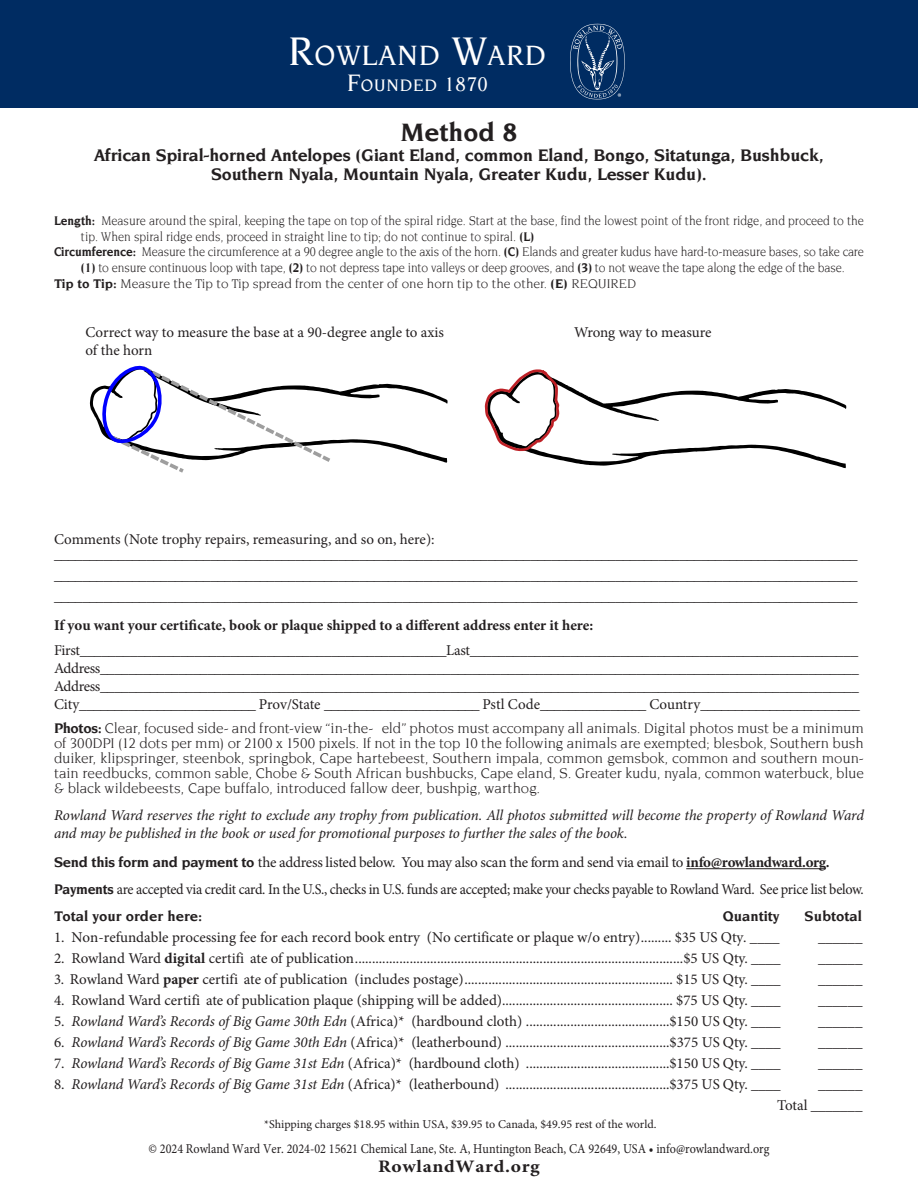
<style>
.page{position:relative;width:918px;height:1188px;background:#fff}
.page>*{position:absolute;margin:0;border:0;box-sizing:border-box;transform-origin:0 0}
.t1{font:500 30px "Novarese";letter-spacing:.03em;color:#fff}
.t2{font:700 27px "Novarese";color:#231f20}
.t3{font:700 18px "Novarese";letter-spacing:-.01em;color:#231f20}
.t4{font:500 17.85px "Novarese";letter-spacing:.045em;color:#fff}
.t5{font:700 17.55px "Minion Pro";letter-spacing:.035em;color:#231f20;scale:1.11 1}
.t6{font:15px/21px "Minion Pro";letter-spacing:-.005em;color:#231f20}
.t7{font:15px/15px "Novarese";letter-spacing:-.005em;color:#231f20;text-align:justify}
.t8{font:15px "Minion Pro";letter-spacing:-.025em;color:#231f20}
.t9{font:italic 15px/18px "Minion Pro";letter-spacing:-.01em;color:#231f20}
.t10{font:15px "Minion Pro";letter-spacing:-.025em;color:#231f20;scale:.95 1}
.t11{font:700 15px "Minion Pro";letter-spacing:-.005em;color:#231f20}
.t12{font:700 15px "Novarese";color:#231f20}
.t13{font:13.5px/15.8px "Novarese";color:#231f20;scale:.9 1}
.t14{font:13.5px "Minion Pro";color:#231f20;scale:.9 1}
.t15{font:13.5px "Novarese";color:#231f20}
.t16{font:12px "Minion Pro";color:#231f20}
.s1{font-size:42.9px}
.s2{font-size:25.65px}
.s3{font-size:21.3px}
.s4{font-weight:700}
.s5{font-family:"Novarese";font-weight:700}
.s6{font-style:italic}
</style>
<div class="page">
<hr style="left:686px;top:868px;width:140px;height:1px;background:#231f20">
<svg style="left:90px;top:365px;width:358px;height:108px"></svg>
<svg style="left:484px;top:369px;width:362px;height:99px"></svg>
<div style="left:0;top:0;width:918px;height:108px;background:#002c62"></div>
<svg style="left:570px;top:24px;width:55px;height:75px"></svg>
<p class="t1" style="left:288px;top:42px;width:259px"><span class="s1">R</span>OWLAND <span class="s1">W</span>ARD</p>
<p class="t4" style="left:346px;top:78px;width:143px"><span class="s2">F</span>OUNDED <span class="s3">1870</span></p>
<p class="t2" style="left:400px;top:120px;width:119px">Method 8</p>
<p class="t3" style="left:94px;top:147px;width:731px">African Spiral-horned Antelopes (Giant Eland, common Eland, Bongo, Sitatunga, Bushbuck,</p>
<p class="t3" style="left:211px;top:166px;width:497px">Southern Nyala, Mountain Nyala, Greater Kudu, Lesser Kudu).</p>
<p class="t13" style="left:81px;top:213px;width:871px;text-indent:-27px"><span class="s4">Length:</span> Measure around the spiral, keeping the tape on top of the spiral ridge. Start at the base, find the lowest point of the front ridge, and proceed to the tip. When spiral ridge ends, proceed in straight line to tip; do not continue to spiral. <span class="s4">(L)</span></p>
<p class="t13" style="left:54px;top:245px;width:901px;text-align:center"><span class="s4">Circumference:</span> Measure the circumference at a 90 degree angle to the axis of the horn. <span class="s4">(C)</span> Elands and greater kudus have hard-to-measure bases, so take care <span class="s4">(1)</span> to ensure continuous loop with tape, <span class="s4">(2)</span> to not depress tape into valleys or deep grooves, and <span class="s4">(3)</span> to not weave the tape along the edge of the base.</p>
<p class="t15" style="left:54px;top:278px;width:584px"><span class="s4">Tip to Tip:</span> Measure the Tip to Tip spread from the center of one horn tip to the other. <span class="s4">(E)</span> REQUIRED</p>
<p class="t6" style="left:85px;top:322px;width:360px">Correct way to measure the base at a 90-degree angle to axis</p>
<p class="t6" style="left:574px;top:322px;width:139px">Wrong way to measure</p>
<p class="t6" style="left:85px;top:340px;width:68px">of the horn</p>
<p class="t6" style="left:54px;top:529px;width:382px">Comments (Note trophy repairs, remeasuring, and so on, here):</p>
<p class="t6" style="left:54px;top:544px;width:805px">_________________________________________________________________________________________________________________ _________________________________________________________________________________________________________________</p>
<p class="t6" style="left:54px;top:586px;width:805px">_________________________________________________________________________________________________________________</p>
<p class="t11" style="left:54px;top:615px;width:541px">If you want your certificate, book or plaque shipped to a different address enter it here:</p>
<p class="t8" style="left:54px;top:641px;width:806px">First___________________________________________________Last______________________________________________________</p>
<p class="t8" style="left:54px;top:659px;width:806px">Address__________________________________________________________________________________________________________</p>
<p class="t8" style="left:54px;top:677px;width:806px">Address__________________________________________________________________________________________________________</p>
<p class="t6" style="left:54px;top:694px;width:807px">City_________________________ Prov/State ______________________ Pstl Code_______________ Country_______________________</p>
<p class="t7" style="left:54px;top:722px;width:812px"><span class="s4">Photos:</span> Clear, focused side- and front-view “in-the- eld” photos must accompany all animals. Digital photos must be a minimum of 300DPI (12 dots per mm) or 2100 x 1500 pixels. If not in the top 10 the following animals are exempted; blesbok, Southern bush duiker, klipspringer, steenbok, springbok, Cape hartebeest, Southern impala, common gemsbok, common and southern moun&shy;tain reedbucks, common sable, Chobe &amp; South African bushbucks, Cape eland, S. Greater kudu, nyala, common waterbuck, blue &amp; black wildebeests, Cape buffalo, introduced fallow deer, bushpig, warthog.</p>
<p class="t9" style="left:54px;top:807px;width:812px">Rowland Ward reserves the right to exclude any trophy from publication. All photos submitted will become the property of Rowland Ward and may be published in the book or used for promotional purposes to further the sales of the book.</p>
<p class="t6" style="left:54px;top:852px;width:777px"><span class="s5">Send this form and payment to</span> the address listed below. You may also scan the form and send via email to <span class="s4">info@rowlandward.org.</span></p>
<p class="t10" style="left:54px;top:879px;width:854px"><span class="s5">Payments</span> are accepted via credit card. In the U.S., checks in U.S. funds are accepted; make your checks payable to Rowland Ward. See price list below.</p>
<p class="t12" style="left:54px;top:910px;width:150px">Total your order here:</p>
<p class="t12" style="left:723px;top:910px;width:58px">Quantity</p>
<p class="t12" style="left:805px;top:910px;width:59px">Subtotal</p>
<p class="t6" style="left:54px;top:927px;width:727px">1. Non-refundable processing fee for each record book entry (No certificate or plaque w/o entry) ......... $35 US Qty. ____</p>
<p class="t6" style="left:818px;top:927px;width:46px">______</p>
<p class="t6" style="left:54px;top:948px;width:728px">2. Rowland Ward <span class="s4">digital</span> certifi ate of publication................................................................................................$5 US Qty. ____</p>
<p class="t6" style="left:818px;top:948px;width:46px">______</p>
<p class="t6" style="left:54px;top:969px;width:728px">3. Rowland Ward <span class="s4">paper</span> certifi ate of publication (includes postage)............................................................. $15 US Qty. ____</p>
<p class="t6" style="left:818px;top:969px;width:46px">______</p>
<p class="t6" style="left:54px;top:990px;width:728px">4. Rowland Ward certifi ate of publication plaque (shipping will be added).................................................. $75 US Qty. ____</p>
<p class="t6" style="left:818px;top:990px;width:46px">______</p>
<p class="t6" style="left:54px;top:1011px;width:728px">5. <span class="s6">Rowland Ward’s Records of Big Game 30th Edn</span> (Africa)* (hardbound cloth) ..........................................$150 US Qty. ____</p>
<p class="t6" style="left:818px;top:1011px;width:46px">______</p>
<p class="t6" style="left:54px;top:1032px;width:728px">6. <span class="s6">Rowland Ward’s Records of Big Game 30th Edn</span> (Africa)* (leatherbound) ................................................$375 US Qty. ____</p>
<p class="t6" style="left:818px;top:1032px;width:46px">______</p>
<p class="t6" style="left:54px;top:1053px;width:728px">7. <span class="s6">Rowland Ward’s Records of Big Game 31st Edn</span> (Africa)* (hardbound cloth) ..........................................$150 US Qty. ____</p>
<p class="t6" style="left:818px;top:1053px;width:46px">______</p>
<p class="t6" style="left:54px;top:1074px;width:728px">8. <span class="s6">Rowland Ward’s Records of Big Game 31st Edn</span> (Africa)* (leatherbound) ................................................$375 US Qty. ____</p>
<p class="t6" style="left:818px;top:1074px;width:46px">______</p>
<p class="t6" style="left:777px;top:1095px;width:87px">Total _______</p>
<p class="t16" style="left:264px;top:1116px;width:394px">*Shipping charges $18.95 within USA, $39.95 to Canada, $49.95 rest of the world.</p>
<p class="t14" style="left:149px;top:1140px;width:691px">© 2024 Rowland Ward Ver. 2024-02 15621 Chemical Lane, Ste. A, Huntington Beach, CA 92649, USA • info@rowlandward.org</p>
<p class="t5" style="left:378px;top:1155px;width:147px">RowlandWard.org</p>
</div>
